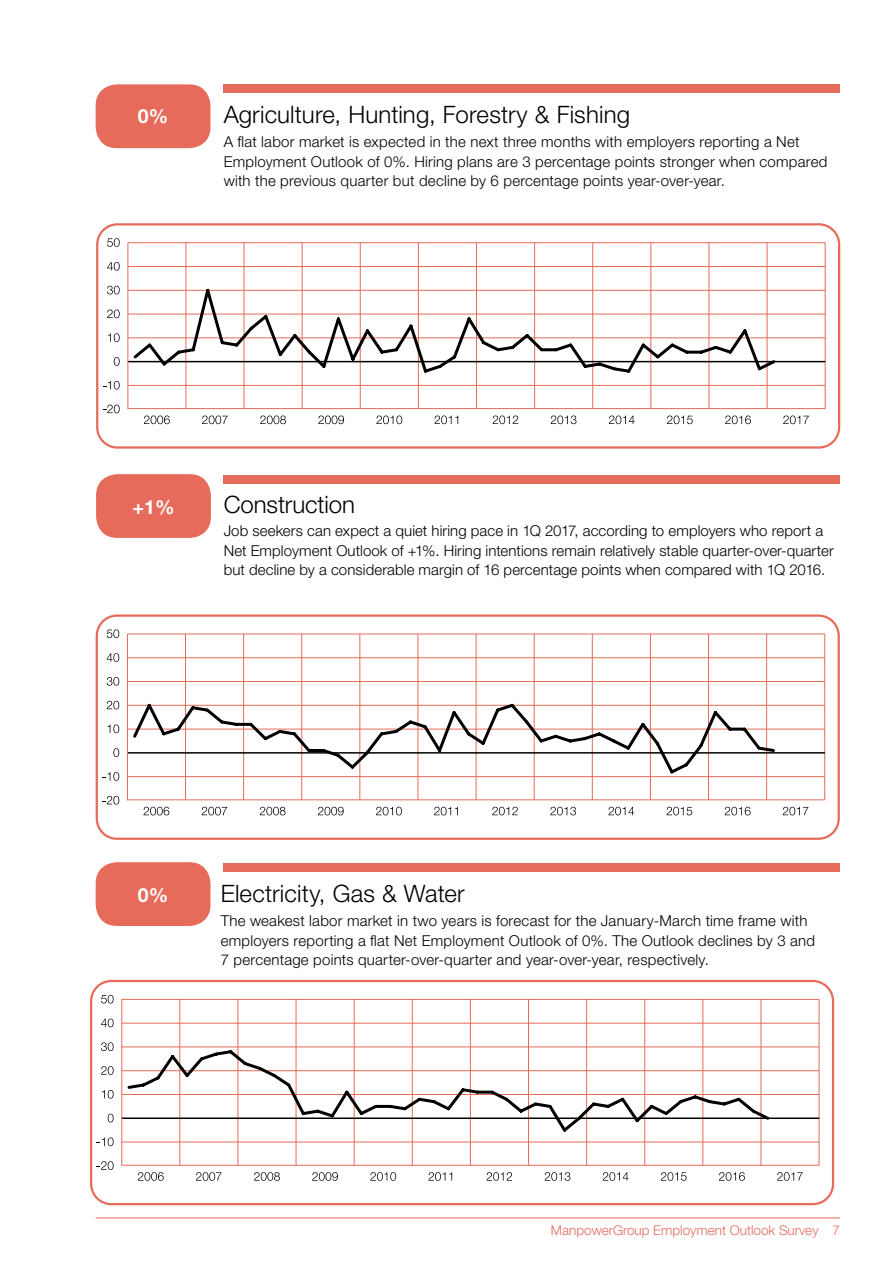
<style>
.page{position:relative;width:893px;height:1263px;background:#fff}
.page>*{position:absolute;margin:0;border:0;box-sizing:border-box;transform-origin:0 0}
.t1{font:300 24px "Helvetica Neue LT Std";letter-spacing:.005em;color:#000}
.t2{font:700 19.5px "Helvetica Neue LT Std";color:#fff}
.t3{font:300 15px/19.5px "Helvetica Neue LT Std";letter-spacing:.01em;color:#000}
.t4{font:300 13.5px "Helvetica Neue LT Std";color:#e66b5b}
</style>
<div class="page">
<hr style="left:96px;top:1217px;width:744px;height:1px;background:#e66b5b">
<svg style="left:96px;top:223px;width:744px;height:226px"></svg>
<svg style="left:90px;top:980px;width:744px;height:225px"></svg>
<div style="left:96px;top:84px;width:114px;height:64px;background:#e66b5b;border-radius:21px"></div>
<div style="left:223px;top:84px;width:617px;height:9px;background:#e66b5b"></div>
<div style="left:96px;top:474px;width:115px;height:64px;background:#e66b5b;border-radius:21px"></div>
<svg style="left:96px;top:614px;width:744px;height:226px"></svg>
<div style="left:224px;top:475px;width:616px;height:9px;background:#e66b5b"></div>
<div style="left:96px;top:862px;width:114px;height:64px;background:#e66b5b;border-radius:21px"></div>
<div style="left:223px;top:863px;width:617px;height:9px;background:#e66b5b"></div>
<h2 class="t2" style="left:138px;top:104px;width:32px">0%</h2>
<h1 class="t1" style="left:224px;top:100px;width:408px">Agriculture, Hunting, Forestry &amp; Fishing</h1>
<p class="t3" style="left:224px;top:132px;width:605px">A flat labor market is expected in the next three months with employers reporting a Net<br>Employment Outlook of 0%. Hiring plans are 3 percentage points stronger when compared with the previous quarter but decline by 6 percentage points year-over-year.</p>
<h2 class="t2" style="left:132px;top:495px;width:44px">+1%</h2>
<h1 class="t1" style="left:224px;top:489px;width:133px">Construction</h1>
<p class="t3" style="left:224px;top:521px;width:612px">Job seekers can expect a quiet hiring pace in 1Q 2017, according to employers who report a<br>Net Employment Outlook of +1%. Hiring intentions remain relatively stable quarter-over-quarter but decline by a considerable margin of 16 percentage points when compared with 1Q 2016.</p>
<h2 class="t2" style="left:138px;top:883px;width:32px">0%</h2>
<h1 class="t1" style="left:221px;top:879px;width:245px">Electricity, Gas &amp; Water</h1>
<p class="t3" style="left:221px;top:911px;width:596px">The weakest labor market in two years is forecast for the January-March time frame with employers reporting a flat Net Employment Outlook of 0%. The Outlook declines by 3 and<br>7 percentage points quarter-over-quarter and year-over-year, respectively.</p>
<p class="t4" style="left:551px;top:1222px;width:290px">ManpowerGroup Employment Outlook Survey 7</p>
</div>
